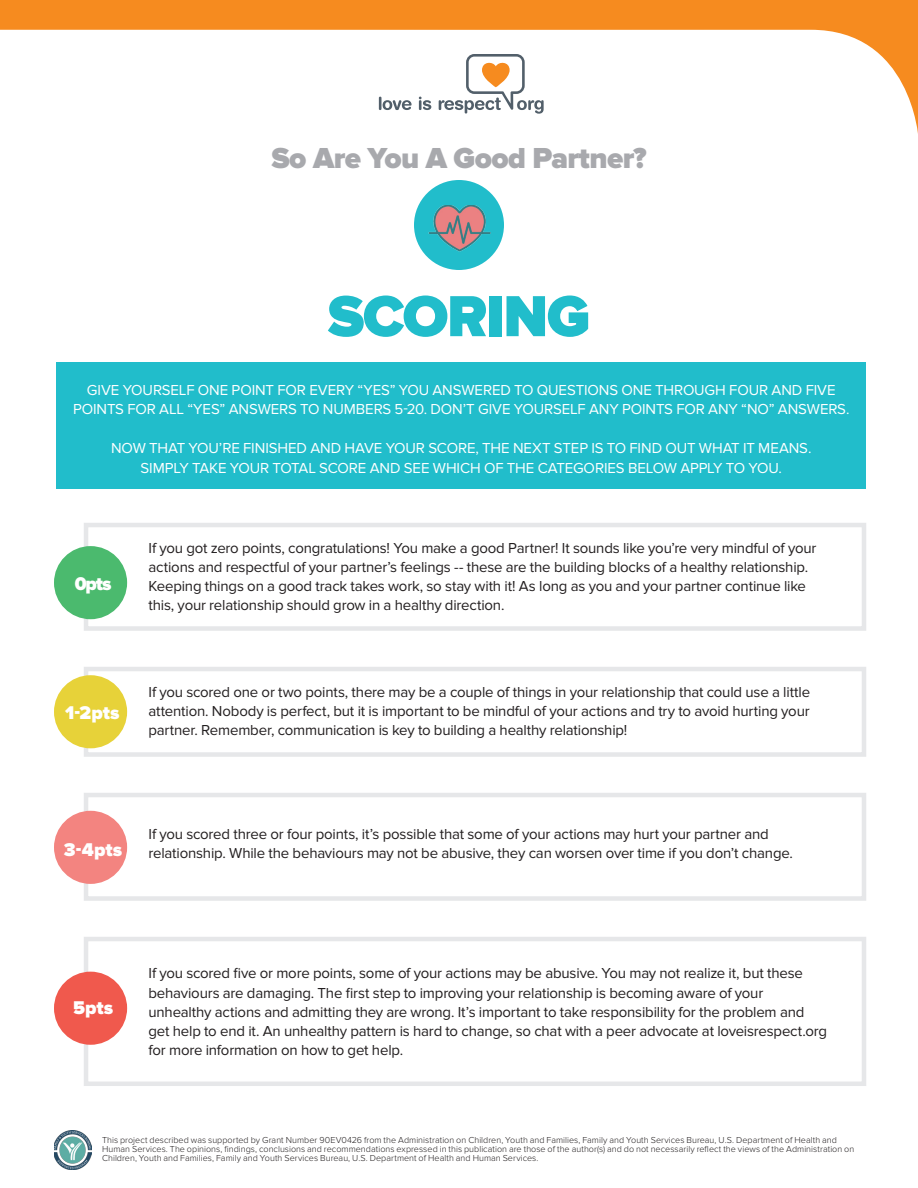
<style>
.page{position:relative;width:918px;height:1188px;background:#fff}
.page>*{position:absolute;margin:0;border:0;box-sizing:border-box;transform-origin:0 0}
.Head_Heavy{font:900 60px "Proxima Nova";letter-spacing:-.025em;color:#21bdcb}
.Head_Heavy-2{font:900 30px "Proxima Nova";letter-spacing:-.02em;color:#a8a9ad}
.Head_Heavy-3{font:900 19.05px "Proxima Nova";color:#fff}
.Body_styel_J{font:15px/19.2px "Proxima Nova";letter-spacing:-.015em;color:#231f20}
.Head_Heavy-4{font:15px/19.5px "Proxima Nova";letter-spacing:-.01em;color:#fff;text-align:center}
.Body_styel_J-2{font:300 9px/9px "Proxima Nova";letter-spacing:.005em;color:#231f20}
</style>
<div class="page">
<div style="left:56px;top:362px;width:810px;height:127px;background:#21bdcb"></div>
<div style="left:414px;top:180px;width:90px;height:90px;background:#21bdcb;border-radius:50%"></div>
<div style="left:84px;top:523px;width:782px;height:108px;border:4px solid #e6e7e9"></div>
<div style="left:84px;top:667px;width:782px;height:90px;border:4px solid #e6e7e9"></div>
<div style="left:84px;top:793px;width:782px;height:108px;border:4px solid #e6e7e9"></div>
<div style="left:84px;top:937px;width:782px;height:149px;border:4px solid #e6e7e9"></div>
<div style="left:54px;top:811px;width:73px;height:73px;background:#f38480;border-radius:50%"></div>
<div style="left:54px;top:972px;width:73px;height:73px;background:#f0594d;border-radius:50%"></div>
<div style="left:54px;top:675px;width:73px;height:73px;background:#e7d239;border-radius:50%"></div>
<div style="left:54px;top:546px;width:73px;height:73px;background:#4bba6e;border-radius:50%"></div>
<img style="left:428px;top:205px;width:63px;height:47px">
<img style="left:54px;top:1130px;width:37px;height:40px">
<svg style="left:0;top:0;width:918px;height:134px"></svg>
<p class="Head_Heavy-2" style="left:271px;top:140px;width:377px">So Are You A Good Partner?</p>
<p class="Head_Heavy" style="left:328px;top:282px;width:264px">SCORING</p>
<p class="Head_Heavy-4" style="left:73px;top:380px;width:778px">GIVE YOURSELF ONE POINT FOR EVERY “YES” YOU ANSWERED TO QUESTIONS ONE THROUGH FOUR AND FIVE<br>POINTS FOR ALL “YES” ANSWERS TO NUMBERS 5-20. DON’T GIVE YOURSELF ANY POINTS FOR ANY “NO” ANSWERS.</p>
<p class="Head_Heavy-4" style="left:111px;top:439px;width:702px">NOW THAT YOU’RE FINISHED AND HAVE YOUR SCORE, THE NEXT STEP IS TO FIND OUT WHAT IT MEANS.<br>SIMPLY TAKE YOUR TOTAL SCORE AND SEE WHICH OF THE CATEGORIES BELOW APPLY TO YOU.</p>
<p class="Head_Heavy-3" style="left:75px;top:573px;width:38px">0pts</p>
<p class="Body_styel_J" style="left:148px;top:538px;width:670px">If you got zero points, congratulations! You make a good Partner! It sounds like you’re very mindful of your actions and respectful of your partner’s feelings -- these are the building blocks of a healthy relationship.<br>Keeping things on a good track takes work, so stay with it! As long as you and your partner continue like this, your relationship should grow in a healthy direction.</p>
<p class="Head_Heavy-3" style="left:65px;top:702px;width:56px">1-2pts</p>
<p class="Body_styel_J" style="left:148px;top:682px;width:663px;text-align:justify">If you scored one or two points, there may be a couple of things in your relationship that could use a little attention. Nobody is perfect, but it is important to be mindful of your actions and try to avoid hurting your partner. Remember, communication is key to building a healthy relationship!</p>
<p class="Head_Heavy-3" style="left:64px;top:839px;width:60px">3-4pts</p>
<p class="Body_styel_J" style="left:148px;top:825px;width:646px">If you scored three or four points, it’s possible that some of your actions may hurt your partner and relationship. While the behaviours may not be abusive, they can worsen over time if you don’t change.</p>
<p class="Head_Heavy-3" style="left:73px;top:997px;width:42px">5pts</p>
<p class="Body_styel_J" style="left:148px;top:964px;width:680px">If you scored five or more points, some of your actions may be abusive. You may not realize it, but these behaviours are damaging. The first step to improving your relationship is becoming aware of your unhealthy actions and admitting they are wrong. It’s important to take responsibility for the problem and get help to end it. An unhealthy pattern is hard to change, so chat with a peer advocate at loveisrespect.org for more information on how to get help.</p>
<p class="Body_styel_J-2" style="left:102px;top:1136px;width:754px">This project described was supported by Grant Number 90EV0426 from the Administration on Children, Youth and Families, Family and Youth Services Bureau, U.S. Department of Health and<br>Human Services. The opinions, findings, conclusions and recommendations expressed in this publication are those of the author(s) and do not necessarily reflect the views of the Administration on<br>Children, Youth and Families, Family and Youth Services Bureau, U.S. Department of Health and Human Services.</p>
</div>
